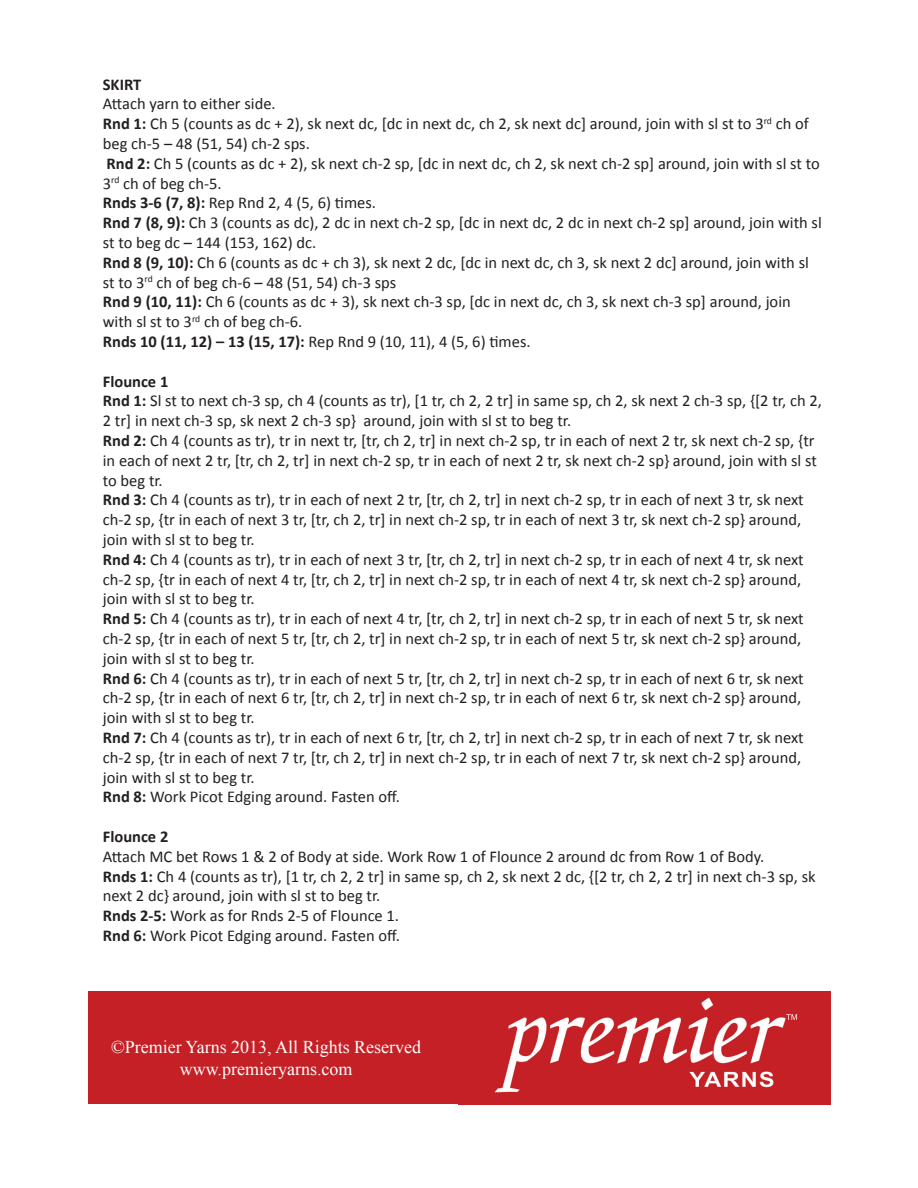
<style>
.page{position:relative;width:918px;height:1188px;background:#fff}
.page>*{position:absolute;margin:0;border:0;box-sizing:border-box;transform-origin:0 0}
.t1{font:18px/21.6px "Times New Roman";color:#fff;text-align:center}
.t2{font:16.5px/19.8px "Calibri";color:#231f20}
.t3{font:700 16.5px "Calibri";color:#231f20}
.s1{font-weight:700}
</style>
<div class="page">
<img style="left:460px;top:991px;width:370px;height:113px">
<div style="left:88px;top:991px;width:372px;height:113px;background:#c52026"></div>
<p class="t3" style="left:103px;top:73px;width:40px">SKIRT</p>
<p class="t2" style="left:103px;top:94px;width:720px">Attach yarn to either side.<br><span class="s1">Rnd 1:</span> Ch 5 (counts as dc + 2), sk next dc, [dc in next dc, ch 2, sk next dc] around, join with sl st to 3<sup>rd</sup> ch of beg ch-5 – 48 (51, 54) ch-2 sps.<br><span class="s1">Rnd 2:</span> Ch 5 (counts as dc + 2), sk next ch-2 sp, [dc in next dc, ch 2, sk next ch-2 sp] around, join with sl st to 3<sup>rd</sup> ch of beg ch-5.<br><span class="s1">Rnds 3-6 (7, 8):</span> Rep Rnd 2, 4 (5, 6) times.<br><span class="s1">Rnd 7 (8, 9):</span> Ch 3 (counts as dc), 2 dc in next ch-2 sp, [dc in next dc, 2 dc in next ch-2 sp] around, join with sl st to beg dc – 144 (153, 162) dc.<br><span class="s1">Rnd 8 (9, 10):</span> Ch 6 (counts as dc + ch 3), sk next 2 dc, [dc in next dc, ch 3, sk next 2 dc] around, join with sl st to 3<sup>rd</sup> ch of beg ch-6 – 48 (51, 54) ch-3 sps<br><span class="s1">Rnd 9 (10, 11):</span> Ch 6 (counts as dc + 3), sk next ch-3 sp, [dc in next dc, ch 3, sk next ch-3 sp] around, join with sl st to 3<sup>rd</sup> ch of beg ch-6.<br><span class="s1">Rnds 10 (11, 12) – 13 (15, 17):</span> Rep Rnd 9 (10, 11), 4 (5, 6) times.</p>
<p class="t2" style="left:103px;top:371px;width:721px"><span class="s1">Flounce 1<br>Rnd 1:</span> Sl st to next ch-3 sp, ch 4 (counts as tr), [1 tr, ch 2, 2 tr] in same sp, ch 2, sk next 2 ch-3 sp, {[2 tr, ch 2, 2 tr] in next ch-3 sp, sk next 2 ch-3 sp} around, join with sl st to beg tr.<br><span class="s1">Rnd 2:</span> Ch 4 (counts as tr), tr in next tr, [tr, ch 2, tr] in next ch-2 sp, tr in each of next 2 tr, sk next ch-2 sp, {tr in each of next 2 tr, [tr, ch 2, tr] in next ch-2 sp, tr in each of next 2 tr, sk next ch-2 sp} around, join with sl st to beg tr.<br><span class="s1">Rnd 3:</span> Ch 4 (counts as tr), tr in each of next 2 tr, [tr, ch 2, tr] in next ch-2 sp, tr in each of next 3 tr, sk next ch-2 sp, {tr in each of next 3 tr, [tr, ch 2, tr] in next ch-2 sp, tr in each of next 3 tr, sk next ch-2 sp} around, join with sl st to beg tr.<br><span class="s1">Rnd 4:</span> Ch 4 (counts as tr), tr in each of next 3 tr, [tr, ch 2, tr] in next ch-2 sp, tr in each of next 4 tr, sk next ch-2 sp, {tr in each of next 4 tr, [tr, ch 2, tr] in next ch-2 sp, tr in each of next 4 tr, sk next ch-2 sp} around, join with sl st to beg tr.<br><span class="s1">Rnd 5:</span> Ch 4 (counts as tr), tr in each of next 4 tr, [tr, ch 2, tr] in next ch-2 sp, tr in each of next 5 tr, sk next ch-2 sp, {tr in each of next 5 tr, [tr, ch 2, tr] in next ch-2 sp, tr in each of next 5 tr, sk next ch-2 sp} around, join with sl st to beg tr.<br><span class="s1">Rnd 6:</span> Ch 4 (counts as tr), tr in each of next 5 tr, [tr, ch 2, tr] in next ch-2 sp, tr in each of next 6 tr, sk next ch-2 sp, {tr in each of next 6 tr, [tr, ch 2, tr] in next ch-2 sp, tr in each of next 6 tr, sk next ch-2 sp} around, join with sl st to beg tr.<br><span class="s1">Rnd 7:</span> Ch 4 (counts as tr), tr in each of next 6 tr, [tr, ch 2, tr] in next ch-2 sp, tr in each of next 7 tr, sk next ch-2 sp, {tr in each of next 7 tr, [tr, ch 2, tr] in next ch-2 sp, tr in each of next 7 tr, sk next ch-2 sp} around, join with sl st to beg tr.<br><span class="s1">Rnd 8:</span> Work Picot Edging around. Fasten off.</p>
<p class="t3" style="left:103px;top:826px;width:67px">Flounce 2</p>
<p class="t2" style="left:103px;top:846px;width:714px">Attach MC bet Rows 1 &amp; 2 of Body at side. Work Row 1 of Flounce 2 around dc from Row 1 of Body.<br><span class="s1">Rnds 1:</span> Ch 4 (counts as tr), [1 tr, ch 2, 2 tr] in same sp, ch 2, sk next 2 dc, {[2 tr, ch 2, 2 tr] in next ch-3 sp, sk next 2 dc} around, join with sl st to beg tr.<br><span class="s1">Rnds 2-5:</span> Work as for Rnds 2-5 of Flounce 1.<br><span class="s1">Rnd 6:</span> Work Picot Edging around. Fasten off.</p>
<p class="t1" style="left:111px;top:1036px;width:312px">©Premier Yarns 2013, All Rights Reserved www.premieryarns.com</p>
</div>
